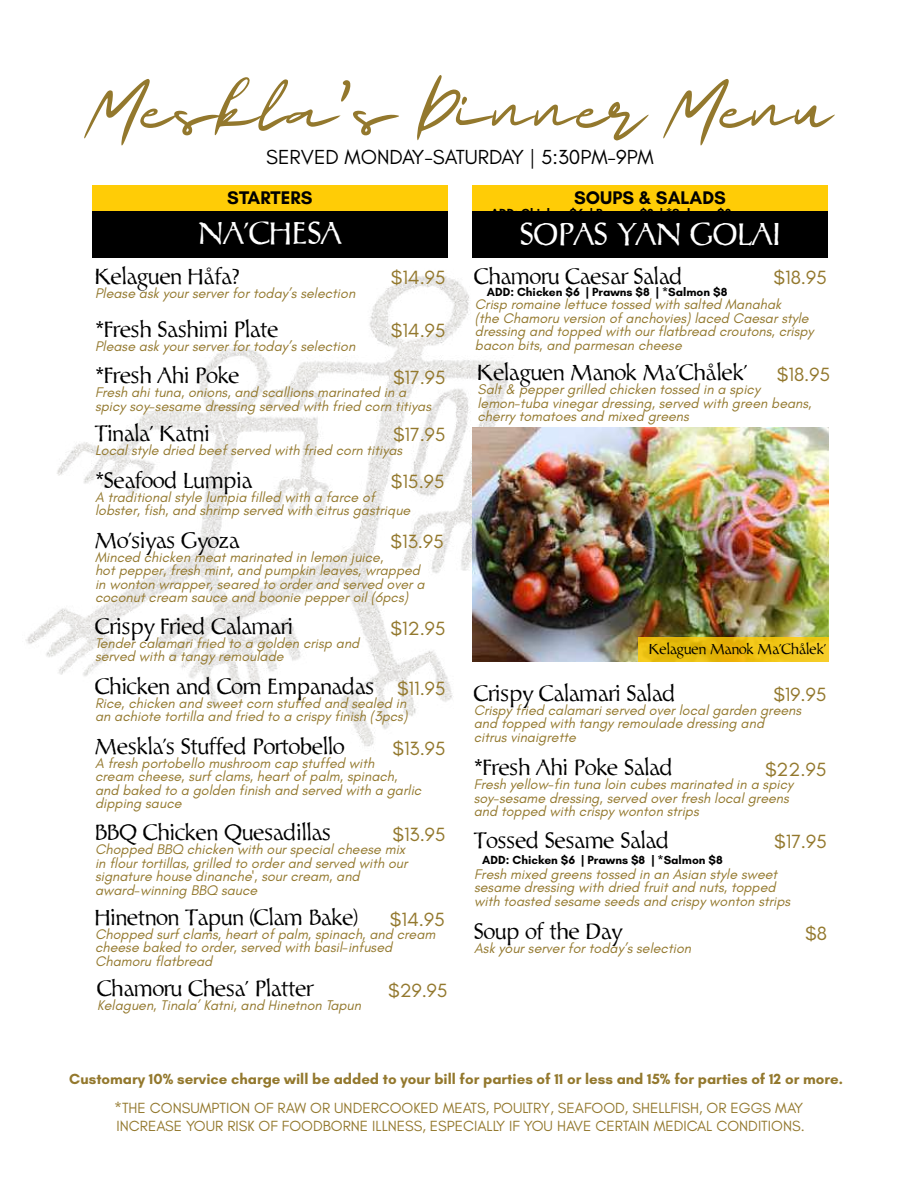
<style>
.page{position:relative;width:918px;height:1188px;background:#fff}
.page>*{position:absolute;margin:0;border:0;box-sizing:border-box;transform-origin:0 0}
.t1{font:66px "Majesty Yandi Designs";color:#93782d}
.t2{font:500 32.1px "Plato";color:#fff}
.t3{font:500 22.5px "Plato";color:#000}
.t4{font:20.7px "Glacial Indifference";color:#000}
.t5{font:19.5px "Glacial Indifference";color:#93782d}
.t6{font:700 18.6px "Glacial Indifference";color:#000}
.t7{font:15px/18px "Glacial Indifference";color:#93782d}
.t8{font:700 15px "Glacial Indifference";color:#93782d}
.t9{font:500 14.7px "Plato";color:#000}
.t10{font:italic 14.25px/13.5px "Glacial Indifference";color:#93782d}
.t11{font:700 12px "Glacial Indifference";color:#000}
.s1{font-family:"Glacial Indifference";font-weight:400;font-size:19.5px;color:#93782d}
</style>
<div class="page">
<img style="left:25px;top:257px;width:524px;height:489px">
<div style="left:92px;top:211px;width:356px;height:46px;background:#000"></div>
<div style="left:92px;top:185px;width:356px;height:26px;background:#ffcc06"></div>
<div style="left:472px;top:211px;width:356px;height:47px;background:#000"></div>
<div style="left:472px;top:185px;width:356px;height:26px;background:#ffcc06"></div>
<img style="left:473px;top:427px;width:355px;height:234px">
<svg style="left:638px;top:637px;width:190px;height:25px;background:#ebbe12"></svg>
<h1 class="t1" style="left:86px;top:74px;width:748px">Meskla’s Dinner Menu</h1>
<h3 class="t4" style="left:266px;top:146px;width:389px">SERVED MONDAY-SATURDAY | 5:30PM-9PM</h3>
<h3 class="t6" style="left:227px;top:186px;width:87px">STARTERS</h3>
<h2 class="t2" style="left:198px;top:214px;width:145px">NA’CHESA</h2>
<h3 class="t3" style="left:95px;top:263px;width:146px">Kelaguen Håfa?</h3>
<h3 class="t5" style="left:391px;top:267px;width:56px">$14.95</h3>
<p class="t10" style="left:95px;top:286px;width:262px">Please ask your server for today’s selection</p>
<h3 class="t3" style="left:95px;top:316px;width:185px">*Fresh Sashimi Plate</h3>
<h3 class="t5" style="left:391px;top:320px;width:56px">$14.95</h3>
<p class="t10" style="left:95px;top:339px;width:262px">Please ask your server for today’s selection</p>
<h3 class="t3" style="left:95px;top:362px;width:146px">*Fresh Ahi Poke</h3>
<h3 class="t5" style="left:393px;top:367px;width:54px">$17.95</h3>
<p class="t10" style="left:95px;top:386px;width:338px">Fresh ahi tuna, onions, and scallions marinated in a spicy soy-sesame dressing served with fried corn titiyas</p>
<h3 class="t3" style="left:95px;top:420px;width:116px">Tinala’ Katni</h3>
<h3 class="t5" style="left:393px;top:424px;width:54px">$17.95</h3>
<p class="t10" style="left:95px;top:443px;width:309px">Local style dried beef served with fried corn titiyas</p>
<h3 class="t3" style="left:95px;top:467px;width:159px">*Seafood Lumpia</h3>
<h3 class="t5" style="left:391px;top:471px;width:55px">$15.95</h3>
<p class="t10" style="left:95px;top:490px;width:317px">A traditional style lumpia filled with a farce of lobster, fish, and shrimp served with citrus gastrique</p>
<h3 class="t3" style="left:95px;top:527px;width:146px">Mo'siyas Gyoza</h3>
<h3 class="t5" style="left:391px;top:531px;width:55px">$13.95</h3>
<p class="t10" style="left:95px;top:550px;width:331px">Minced chicken meat marinated in lemon juice,<br>hot pepper, fresh mint, and pumpkin leaves, wrapped in wonton wrapper, seared to order and served over a coconut cream sauce and boonie pepper oil (6pcs)</p>
<h3 class="t3" style="left:95px;top:613px;width:200px">Crispy Fried Calamari</h3>
<h3 class="t5" style="left:391px;top:617px;width:57px">$12.95</h3>
<p class="t10" style="left:95px;top:637px;width:266px">Tender calamari fried to a golden crisp and served with a tangy remoulade</p>
<h3 class="t3" style="left:95px;top:673px;width:352px">Chicken and Corn Empanadas <span class="s1">$11.95</span></h3>
<p class="t10" style="left:95px;top:697px;width:314px">Rice, chicken and sweet corn stuffed and sealed in an achiote tortilla and fried to a crispy finish (3pcs)</p>
<h3 class="t3" style="left:95px;top:733px;width:251px">Meskla's Stuffed Portobello</h3>
<h3 class="t5" style="left:393px;top:737px;width:55px">$13.95</h3>
<p class="t10" style="left:95px;top:757px;width:328px">A fresh portobello mushroom cap stuffed with<br>cream cheese, surf clams, heart of palm, spinach, and baked to a golden finish and served with a garlic dipping sauce</p>
<h3 class="t3" style="left:95px;top:819px;width:237px">BBQ Chicken Quesadillas</h3>
<h3 class="t5" style="left:393px;top:824px;width:55px">$13.95</h3>
<p class="t10" style="left:95px;top:843px;width:314px">Chopped BBQ chicken with our special cheese mix in flour tortillas, grilled to order and served with our signature house dinanche', sour cream, and award-winning BBQ sauce</p>
<h3 class="t3" style="left:95px;top:904px;width:264px">Hinetnon Tapun (Clam Bake)</h3>
<h3 class="t5" style="left:390px;top:908px;width:56px">$14.95</h3>
<p class="t10" style="left:95px;top:928px;width:342px">Chopped surf clams, heart of palm, spinach, and cream cheese baked to order, served with basil-infused<br>Chamoru flatbread</p>
<h3 class="t3" style="left:97px;top:975px;width:218px">Chamoru Chesa’ Platter</h3>
<h3 class="t5" style="left:388px;top:979px;width:61px">$29.95</h3>
<p class="t10" style="left:97px;top:999px;width:266px">Kelaguen, Tinala’ Katni, and Hinetnon Tapun</p>
<h3 class="t6" style="left:574px;top:186px;width:153px">SOUPS &amp; SALADS</h3>
<p class="t11" style="left:491px;top:206px;width:242px">ADD: Chicken $6 | Prawns $8 | *Salmon $8</p>
<h2 class="t2" style="left:520px;top:214px;width:262px">SOPAS YAN GOLAI</h2>
<h3 class="t3" style="left:474px;top:263px;width:210px">Chamoru Caesar Salad</h3>
<h3 class="t5" style="left:774px;top:267px;width:55px">$18.95</h3>
<p class="t11" style="left:487px;top:284px;width:242px">ADD: Chicken $6 | Prawns $8 | *Salmon $8</p>
<p class="t10" style="left:475px;top:298px;width:340px">Crisp romaine lettuce tossed with salted Manahak<br>(the Chamoru version of anchovies) laced Caesar style dressing and topped with our flatbread croutons, crispy bacon bits, and parmesan cheese</p>
<h3 class="t3" style="left:478px;top:359px;width:271px">Kelaguen Manok Ma’Chålek’</h3>
<p class="t10" style="left:478px;top:383px;width:336px">Salt &amp; pepper grilled chicken tossed in a spicy lemon-tuba vinegar dressing, served with green beans, cherry tomatoes and mixed greens</p>
<h3 class="t5" style="left:777px;top:363px;width:55px">$18.95</h3>
<p class="t9" style="left:649px;top:640px;width:179px">Kelaguen Manok Ma’Chålek’</p>
<h3 class="t3" style="left:474px;top:680px;width:203px">Crispy Calamari Salad</h3>
<h3 class="t5" style="left:773px;top:684px;width:55px">$19.95</h3>
<p class="t10" style="left:474px;top:703px;width:329px">Crispy fried calamari served over local garden greens and topped with tangy remoulade dressing and<br>citrus vinaigrette</p>
<h3 class="t3" style="left:474px;top:754px;width:200px">*Fresh Ahi Poke Salad</h3>
<h3 class="t5" style="left:765px;top:758px;width:63px">$22.95</h3>
<p class="t10" style="left:474px;top:778px;width:321px">Fresh yellow-fin tuna loin cubes marinated in a spicy soy-sesame dressing, served over fresh local greens and topped with crispy wonton strips</p>
<h3 class="t3" style="left:474px;top:827px;width:196px">Tossed Sesame Salad</h3>
<h3 class="t5" style="left:774px;top:831px;width:54px">$17.95</h3>
<p class="t11" style="left:482px;top:853px;width:242px">ADD: Chicken $6 | Prawns $8 | *Salmon $8</p>
<p class="t10" style="left:474px;top:868px;width:318px">Fresh mixed greens tossed in an Asian style sweet sesame dressing with dried fruit and nuts, topped with toasted sesame seeds and crispy wonton strips</p>
<h3 class="t3" style="left:474px;top:918px;width:149px">Soup of the Day</h3>
<h3 class="t5" style="left:805px;top:923px;width:23px">$8</h3>
<p class="t10" style="left:474px;top:942px;width:218px">Ask your server for today’s selection</p>
<p class="t8" style="left:69px;top:1069px;width:775px">Customary 10% service charge will be added to your bill for parties of 11 or less and 15% for parties of 12 or more.</p>
<p class="t7" style="left:114px;top:1100px;width:692px">*THE CONSUMPTION OF RAW OR UNDERCOOKED MEATS, POULTRY, SEAFOOD, SHELLFISH, OR EGGS MAY<br>INCREASE YOUR RISK OF FOODBORNE ILLNESS, ESPECIALLY IF YOU HAVE CERTAIN MEDICAL CONDITIONS.</p>
</div>
